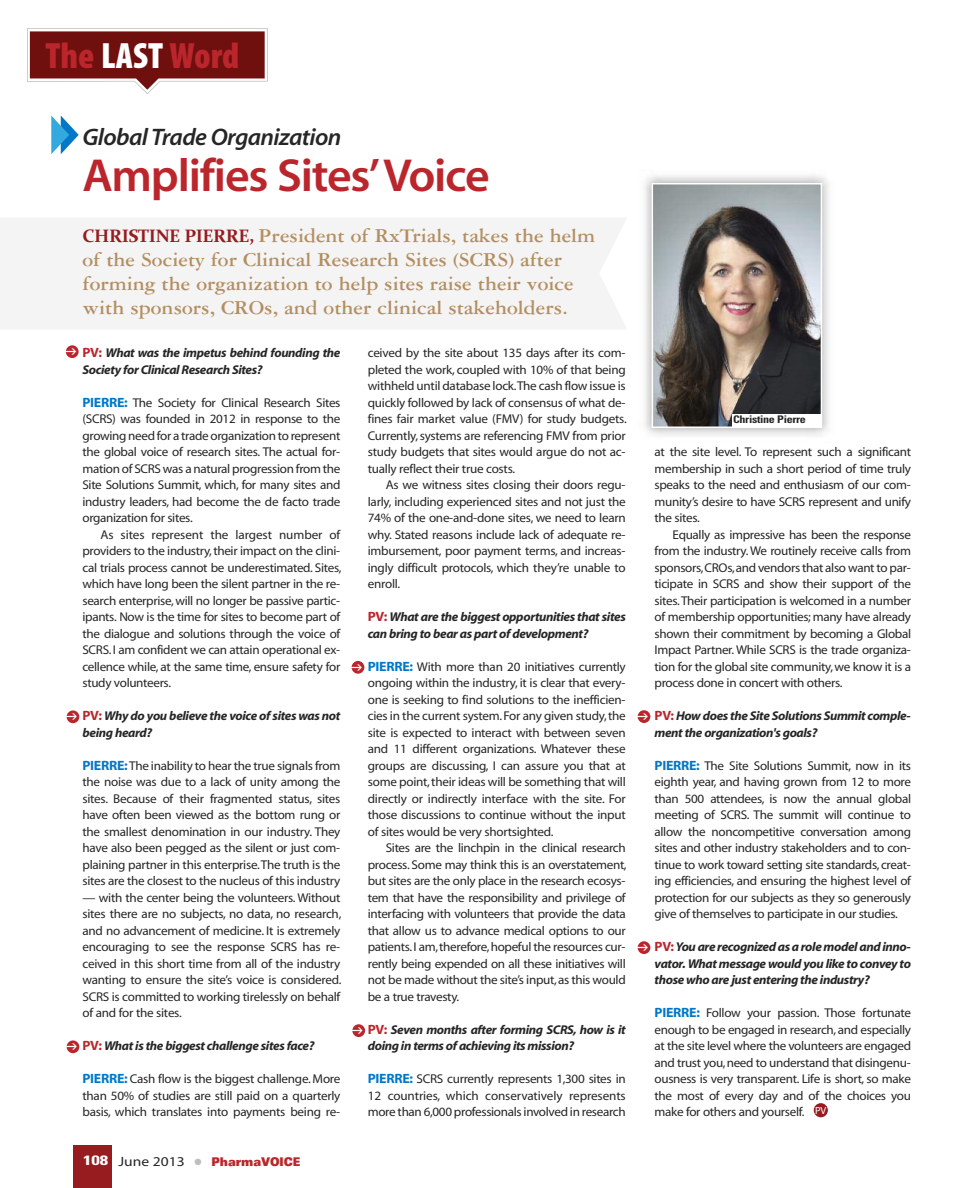
<style>
.page{position:relative;width:972px;height:1188px;background:#fff}
.page>*{position:absolute;margin:0;border:0;box-sizing:border-box;transform-origin:0 0}
.t1{font:46.5px "Myriad MM 565 wt 600 wd";letter-spacing:-.025em;color:#bb262c}
.t2{font:36.75px "Myriad MM 830 wt 300 wd";color:#bb262c}
.t3{font:24px "Myriad MM It 565 wt 600 wd";letter-spacing:-.025em;color:#272627}
.t4{font:700 21px/24px "Garamond Three";color:#b48e60}
.t5{font:12.75px/16.5px "Myriad MM 400 wt 600 wd";letter-spacing:-.025em;color:#272627;text-align:justify}
.t6{font:12.75px/16.5px "Myriad MM It 700 wt 600 wd";letter-spacing:-.03em;color:#272627}
.t7{font:900 expanded 12px "Univers";letter-spacing:-.01em;color:#bb262c;scale:.75 1}
.t8{font:700 condensed 10.5px "Univers";letter-spacing:-.025em;color:#272627;scale:1.15 1}
.s1{color:#fff}
.s2{font-family:"Constantia";font-size:18px;color:#961c20}
.s3{font-family:"Myriad MM 700 wt 600 wd";font-size:13.5px;color:#bb262c}
.s4{font-family:"Myriad MM 700 wt 600 wd";font-size:13.5px;color:#0078c7}
.s5{font-weight:700;font-stretch:condensed;font-size:13.5px;color:#fff}
.s6{font-family:"Myriad MM 400 wt 600 wd";font-weight:400;font-stretch:normal;font-size:13.5px;color:#272627}
.s7{color:#bebebe}
</style>
<div class="page">
<div style="left:0;top:218px;width:626px;height:111px;background:#f4f4f4"></div>
<div style="left:74px;top:1145px;width:38px;height:43px;background:#961c20"></div>
<img style="left:644px;top:175px;width:185px;height:261px">
<img style="left:655px;top:186px;width:164px;height:239px">
<div style="left:652px;top:183px;width:170px;height:245px;border:2px solid #fff"></div>
<svg style="left:27px;top:28px;width:241px;height:66px"></svg>
<svg style="left:51px;top:116px;width:28px;height:38px"></svg>
<svg style="left:813px;top:1104px;width:15px;height:13px"></svg>
<div style="left:814px;top:1103px;width:14px;height:14px;background:#961c20;border-radius:7px"></div>
<svg style="left:66px;top:345px;width:13px;height:13px"></svg>
<svg style="left:638px;top:710px;width:12px;height:13px"></svg>
<svg style="left:352px;top:661px;width:12px;height:13px"></svg>
<div style="left:67px;top:710px;width:12px;height:13px;background:#bb262c;border-radius:50%"></div>
<div style="left:67px;top:1040px;width:12px;height:13px;background:#bb262c;border-radius:50%"></div>
<svg style="left:638px;top:941px;width:12px;height:13px"></svg>
<div style="left:732px;top:414px;width:89px;height:14px;background:#fff"></div>
<svg style="left:352px;top:1024px;width:13px;height:13px"></svg>
<svg style="left:65px;top:349px;width:11px;height:6px"></svg>
<svg style="left:637px;top:714px;width:11px;height:6px"></svg>
<svg style="left:351px;top:664px;width:11px;height:7px"></svg>
<svg style="left:637px;top:945px;width:11px;height:6px"></svg>
<svg style="left:352px;top:1028px;width:11px;height:6px"></svg>
<h2 class="t2" style="left:46px;top:43px;width:195px">The <span class="s1">LAST</span> Word</h2>
<h3 class="t3" style="left:83px;top:128px;width:260px">Global Trade Organization</h3>
<h1 class="t1" style="left:83px;top:158px;width:409px">Amplifies Sites’Voice</h1>
<h3 class="t4" style="left:82px;top:226px;width:514px"><span class="s2">CHRISTINE PIERRE,</span> President of RxTrials, takes the helm of the Society for Clinical Research Sites (SCRS) after forming the organization to help sites raise their voice with sponsors, CROs, and other clinical stakeholders.</h3>
<p class="t6" style="left:83px;top:346px;width:260px"><span class="s3">PV:</span> What was the impetus behind founding the<br>Society for Clinical Research Sites?</p>
<p class="t5" style="left:82px;top:395px;width:260px"><span class="s4">PIERRE:</span> The Society for Clinical Research Sites (SCRS) was founded in 2012 in response to the growing need for a trade organization to represent the global voice of research sites. The actual for&shy;mation of SCRS was a natural progression from the Site Solutions Summit, which, for many sites and industry leaders, had become the de facto trade organization for sites.</p>
<p class="t5" style="left:82px;top:527px;width:260px;text-indent:18px">As sites represent the largest number of providers to the industry,their impact on the clini&shy;cal trials process cannot be underestimated. Sites, which have long been the silent partner in the re&shy;search enterprise,will no longer be passive partic&shy;ipants. Now is the time for sites to become part of the dialogue and solutions through the voice of SCRS.I am confident we can attain operational ex&shy;cellence while, at the same time, ensure safety for study volunteers.</p>
<p class="t6" style="left:83px;top:709px;width:260px"><span class="s3">PV:</span> Why do you believe the voice of sites was not being heard?</p>
<p class="t5" style="left:82px;top:758px;width:260px"><span class="s4">PIERRE:</span>The inability to hear the true signals from the noise was due to a lack of unity among the sites. Because of their fragmented status, sites have often been viewed as the bottom rung or the smallest denomination in our industry. They have also been pegged as the silent or just com&shy;plaining partner in this enterprise.The truth is the sites are the closest to the nucleus of this industry</p>
<p class="t5" style="left:82px;top:890px;width:260px">— with the center being the volunteers.Without sites there are no subjects, no data, no research, and no advancement of medicine. It is extremely encouraging to see the response SCRS has re&shy;ceived in this short time from all of the industry wanting to ensure the site’s voice is considered.<br>SCRS is committed to working tirelessly on behalf of and for the sites.</p>
<p class="t6" style="left:83px;top:1039px;width:234px"><span class="s3">PV:</span> What is the biggest challenge sites face?</p>
<p class="t5" style="left:82px;top:1072px;width:260px"><span class="s4">PIERRE:</span> Cash flow is the biggest challenge.More than 50% of studies are still paid on a quarterly basis, which translates into payments being re-</p>
<p class="t7" style="left:83px;top:1157px;width:291px"><span class="s5">108</span> <span class="s6">June 2013</span> <span class="s7">●</span> PharmaVOICE</p>
<p class="t5" style="left:368px;top:346px;width:260px">ceived by the site about 135 days after its com&shy;pleted the work, coupled with 10% of that being withheld until database lock.The cash flow issue is quickly followed by lack of consensus of what de&shy;fines fair market value (FMV) for study budgets.<br>Currently,systems are referencing FMV from prior study budgets that sites would argue do not ac&shy;tually reflect their true costs.</p>
<p class="t5" style="left:368px;top:478px;width:260px;text-indent:18px">As we witness sites closing their doors regu&shy;larly, including experienced sites and not just the 74% of the one-and-done sites, we need to learn why. Stated reasons include lack of adequate re&shy;imbursement, poor payment terms, and increas&shy;ingly difficult protocols, which they’re unable to enroll.</p>
<p class="t6" style="left:368px;top:610px;width:260px"><span class="s3">PV:</span> What are the biggest opportunities that sites can bring to bear as part of development?</p>
<p class="t5" style="left:368px;top:659px;width:260px"><span class="s4">PIERRE:</span> With more than 20 initiatives currently ongoing within the industry, it is clear that every&shy;one is seeking to find solutions to the inefficien&shy;cies in the current system.For any given study,the site is expected to interact with between seven and 11 different organizations. Whatever these groups are discussing, I can assure you that at some point,their ideas will be something that will directly or indirectly interface with the site. For those discussions to continue without the input of sites would be very shortsighted.</p>
<p class="t5" style="left:368px;top:841px;width:260px;text-indent:18px">Sites are the linchpin in the clinical research process. Some may think this is an overstatement, but sites are the only place in the research ecosys&shy;tem that have the responsibility and privilege of interfacing with volunteers that provide the data that allow us to advance medical options to our patients.I am,therefore,hopeful the resources cur&shy;rently being expended on all these initiatives will not be made without the site’s input,as this would be a true travesty.</p>
<p class="t6" style="left:368px;top:1022px;width:260px"><span class="s3">PV:</span> Seven months after forming SCRS, how is it doing in terms of achieving its mission?</p>
<p class="t5" style="left:368px;top:1072px;width:260px"><span class="s4">PIERRE:</span> SCRS currently represents 1,300 sites in 12 countries, which conservatively represents more than 6,000 professionals involved in research</p>
<p class="t8" style="left:733px;top:416px;width:65px">Christine Pierre</p>
<p class="t5" style="left:655px;top:445px;width:258px">at the site level. To represent such a significant membership in such a short period of time truly speaks to the need and enthusiasm of our com&shy;munity’s desire to have SCRS represent and unify the sites.</p>
<p class="t5" style="left:655px;top:527px;width:258px;text-indent:18px">Equally as impressive has been the response from the industry. We routinely receive calls from sponsors,CROs,and vendors that also want to par&shy;ticipate in SCRS and show their support of the sites.Their participation is welcomed in a number of membership opportunities; many have already shown their commitment by becoming a Global Impact Partner. While SCRS is the trade organiza&shy;tion for the global site community,we know it is a process done in concert with others.</p>
<p class="t6" style="left:655px;top:709px;width:258px"><span class="s3">PV:</span> How does the Site Solutions Summit comple&shy;ment the organization's goals?</p>
<p class="t5" style="left:655px;top:758px;width:258px"><span class="s4">PIERRE:</span> The Site Solutions Summit, now in its eighth year, and having grown from 12 to more than 500 attendees, is now the annual global meeting of SCRS. The summit will continue to allow the noncompetitive conversation among sites and other industry stakeholders and to con&shy;tinue to work toward setting site standards, creat&shy;ing efficiencies, and ensuring the highest level of protection for our subjects as they so generously give of themselves to participate in our studies.</p>
<p class="t6" style="left:655px;top:940px;width:258px;text-align:justify"><span class="s3">PV:</span> You are recognized as a role model and inno&shy;vator. What message would you like to convey to those who are just entering the industry?</p>
<p class="t5" style="left:655px;top:1006px;width:258px"><span class="s4">PIERRE:</span> Follow your passion. Those fortunate enough to be engaged in research,and especially at the site level where the volunteers are engaged and trust you,need to understand that disingenu&shy;ousness is very transparent. Life is short, so make the most of every day and of the choices you make for others and yourself. <sup>PV</sup></p>
</div>
